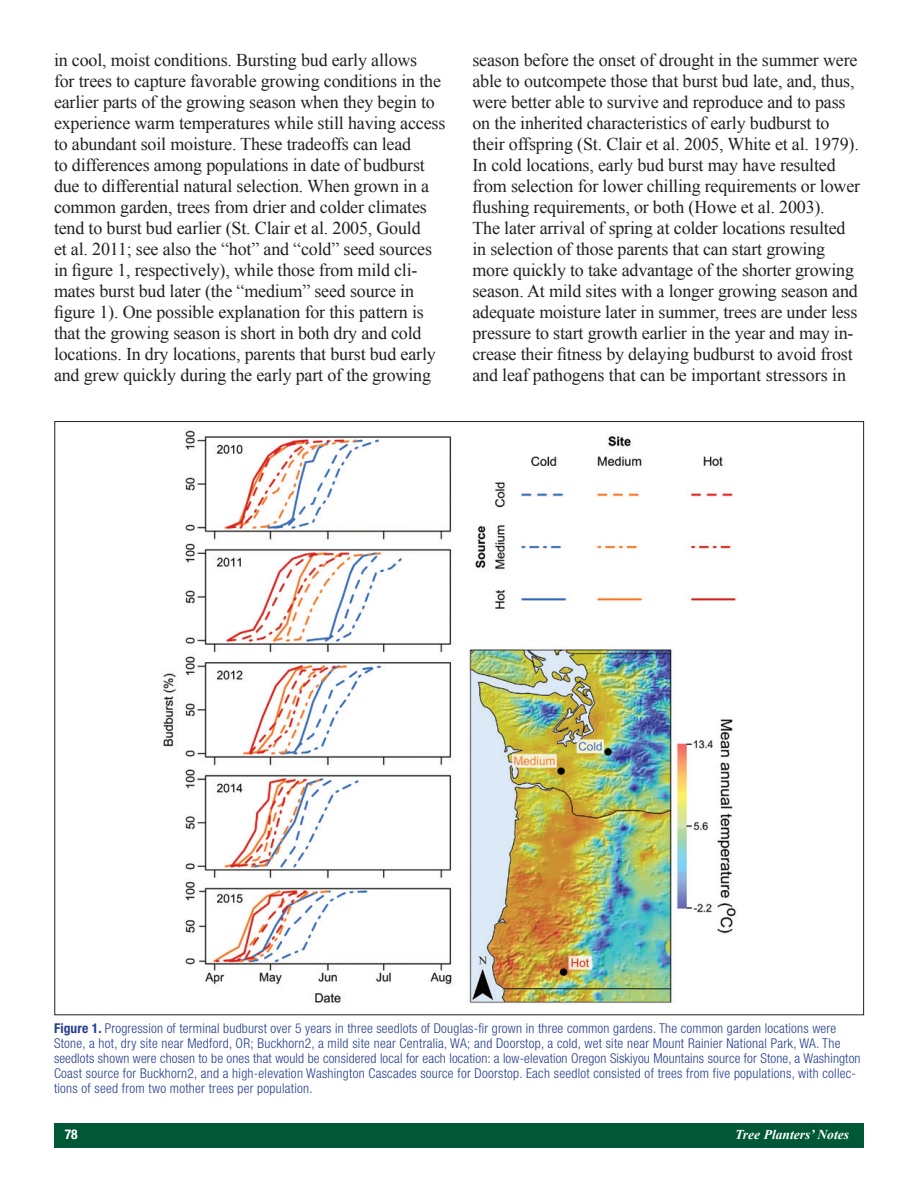
<style>
.page{position:relative;width:918px;height:1188px;background:#fff}
.page>*{position:absolute;margin:0;border:0;box-sizing:border-box;transform-origin:0 0}
.t1{font:18px/21px "Times New Roman";letter-spacing:-.01em;color:#231f20}
.Captions{font:300 condensed 13.5px/15px "Helvetica Neue LT Std";letter-spacing:.02em;color:#253f8e}
.t2{font:italic 700 13.5px "Times New Roman";color:#fff}
.t3{font:700 condensed 13.5px "Helvetica Neue LT Std";color:#fff}
.s1{font-weight:700}
</style>
<div class="page">
<div style="left:54px;top:1123px;width:810px;height:25px;background:#005837"></div>
<img style="left:163px;top:430px;width:573px;height:574px">
<p class="t1" style="left:54px;top:50px;width:393px">in cool, moist conditions. Bursting bud early allows<br>for trees to capture favorable growing conditions in the earlier parts of the growing season when they begin to experience warm temperatures while still having access to abundant soil moisture. These tradeoffs can lead<br>to differences among populations in date of budburst due to differential natural selection. When grown in a common garden, trees from drier and colder climates tend to burst bud earlier (St. Clair et al. 2005, Gould<br>et al. 2011; see also the “hot” and “cold” seed sources in figure 1, respectively), while those from mild cli&shy;mates burst bud later (the “medium” seed source in figure 1). One possible explanation for this pattern is that the growing season is short in both dry and cold locations. In dry locations, parents that burst bud early and grew quickly during the early part of the growing</p>
<p class="t1" style="left:472px;top:50px;width:389px">season before the onset of drought in the summer were able to outcompete those that burst bud late, and, thus, were better able to survive and reproduce and to pass on the inherited characteristics of early budburst to their offspring (St. Clair et al. 2005, White et al. 1979).<br>In cold locations, early bud burst may have resulted from selection for lower chilling requirements or lower flushing requirements, or both (Howe et al. 2003).<br>The later arrival of spring at colder locations resulted in selection of those parents that can start growing more quickly to take advantage of the shorter growing season. At mild sites with a longer growing season and adequate moisture later in summer, trees are under less pressure to start growth earlier in the year and may in&shy;crease their fitness by delaying budburst to avoid frost and leaf pathogens that can be important stressors in</p>
<p class="Captions" style="left:54px;top:1021px;width:808px"><span class="s1">Figure 1.</span> Progression of terminal budburst over 5 years in three seedlots of Douglas-fir grown in three common gardens. The common garden locations were Stone, a hot, dry site near Medford, OR; Buckhorn2, a mild site near Centralia, WA; and Doorstop, a cold, wet site near Mount Rainier National Park, WA. The seedlots shown were chosen to be ones that would be considered local for each location: a low-elevation Oregon Siskiyou Mountains source for Stone, a Washington Coast source for Buckhorn2, and a high-elevation Washington Cascades source for Doorstop. Each seedlot consisted of trees from five populations, with collec&shy;tions of seed from two mother trees per population.</p>
<p class="t3" style="left:65px;top:1126px;width:14px">78</p>
<p class="t2" style="left:735px;top:1125px;width:115px">Tree Planters’ Notes</p>
</div>
